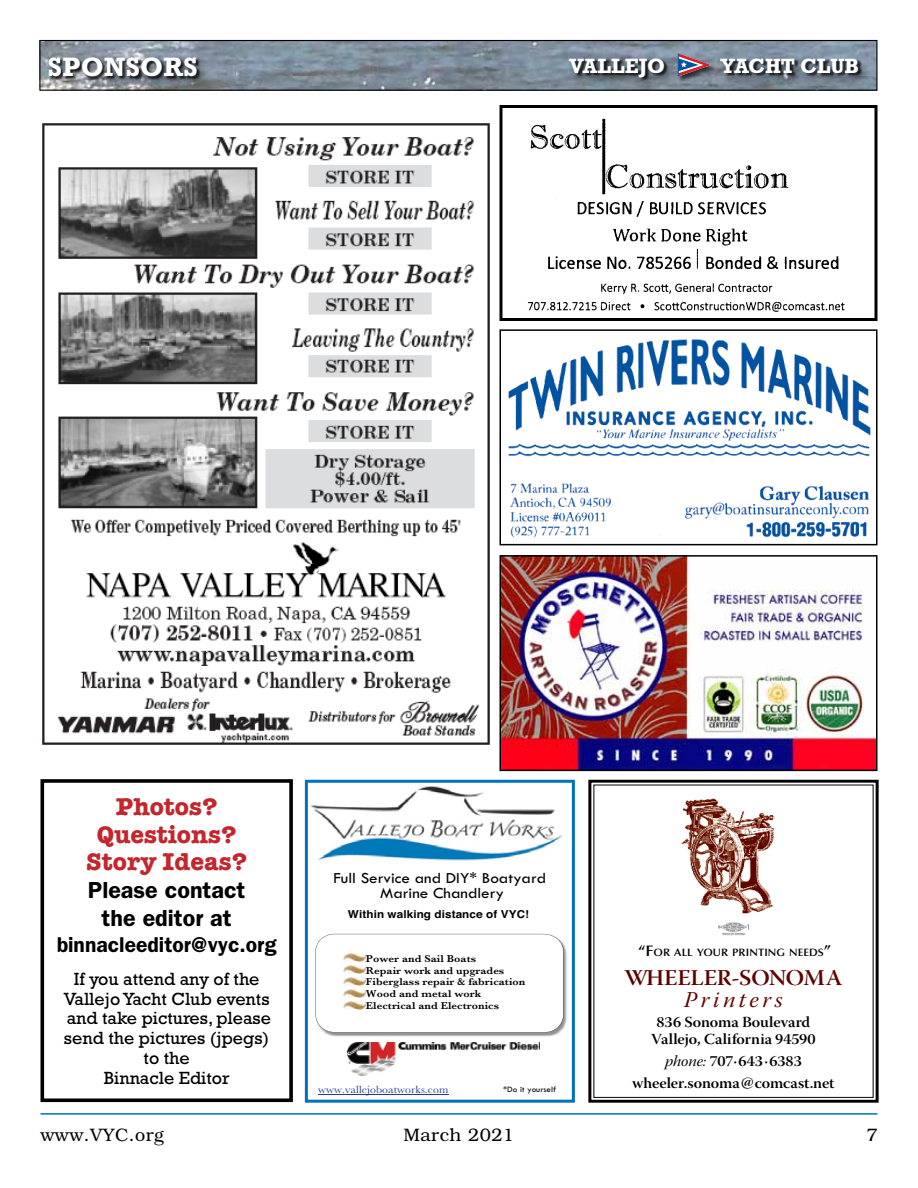
<style>
.page{position:relative;width:918px;height:1188px;background:#fff}
.page>*{position:absolute;margin:0;border:0;box-sizing:border-box;transform-origin:0 0}
.t1{font:700 27px "Rockwell";letter-spacing:.01em;color:#fff}
.t2{font:700 25.05px/27.8px "American Typewriter";color:#c4262d;text-align:center}
.t3{font:600 23.25px/28px "Franklin Gothic";color:#000;text-align:center}
.t4{font:22.5px "Warnock Pro Semibold Subh";letter-spacing:-.005em;color:#5c0300;scale:1.04 1}
.t5{font:22.5px "Warnock Pro It Subh";letter-spacing:.155em;color:#5c0300;scale:1.04 1}
.t6{font:600 21.6px "Franklin Gothic";color:#000}
.t7{font:700 21px "Rockwell";color:#fff}
.t8{font:18px/19.8px "Rockwell";color:#000;text-align:center}
.t9{font:300 18px "Bookman";letter-spacing:.025em;color:#000}
.t10{font:15.9px/15.6px "Tw Cen";color:#000;text-align:center;scale:1.07 1}
.t11{font:15.3px/16.6px "Warnock Pro Semibold Subh";letter-spacing:-.005em;color:#000;text-align:center;scale:1.04 1}
.t12{font:700 10.95px "Helvetica";letter-spacing:.005em;color:#000;scale:1.07 1}
.t13{font:10.95px "Baskerville";letter-spacing:.005em;color:#263a96;scale:1.07 1}
.t14{font:600 10.65px "Optima";letter-spacing:.005em;color:#000;scale:1.04 1}
.t15{font:600 10.35px/12px "Baskerville";letter-spacing:.005em;color:#000;scale:1.07 1}
.t16{font:8.55px "Tw Cen";color:#000;scale:1.07 1}
.s1{font-size:15.3px}
.s2{font-family:"Warnock Pro It Subh"}
</style>
<div class="page">
<img style="left:508px;top:339px;width:363px;height:199px">
<div style="left:500px;top:329px;width:378px;height:216px;border:2px solid #000"></div>
<img style="left:503px;top:558px;width:372px;height:210px">
<div style="left:500px;top:555px;width:378px;height:216px;border:2px solid #000"></div>
<img style="left:41px;top:42px;width:835px;height:47px">
<div style="left:39px;top:40px;width:839px;height:51px;border:1px solid #000"></div>
<div style="left:45px;top:54px;width:825px;height:36px;background:#000;opacity:.5"></div>
<div style="left:49px;top:57px;width:813px;height:24px;background:#000;opacity:.75"></div>
<div style="left:678px;top:53px;width:39px;height:30px;background:#000;opacity:.67"></div>
<svg style="left:678px;top:53px;width:33px;height:24px"></svg>
<hr style="left:40px;top:1113px;width:838px;height:2px;background:#0072bc">
<img style="left:42px;top:123px;width:448px;height:622px">
<img style="left:528px;top:118px;width:317px;height:194px">
<div style="left:500px;top:105px;width:378px;height:216px;border:3px solid #000"></div>
<svg style="left:588px;top:779px;width:291px;height:324px"></svg>
<img style="left:680px;top:798px;width:95px;height:116px">
<img style="left:716px;top:920px;width:36px;height:16px">
<img style="left:310px;top:786px;width:253px;height:75px">
<img style="left:324px;top:933px;width:243px;height:104px">
<svg style="left:315px;top:934px;width:249px;height:98px"></svg>
<img style="left:347px;top:1043px;width:193px;height:32px">
<hr style="left:318px;top:1094px;width:130px;height:1px;background:#263a96">
<img style="left:344px;top:953px;width:22px;height:9px">
<img style="left:344px;top:965px;width:22px;height:9px">
<img style="left:344px;top:977px;width:22px;height:8px">
<img style="left:344px;top:989px;width:22px;height:8px">
<img style="left:344px;top:1001px;width:22px;height:8px">
<div style="left:305px;top:780px;width:270px;height:323px;border:3px solid #0072bc"></div>
<div style="left:40px;top:779px;width:253px;height:323px;border:4px solid #000"></div>
<h1 class="t1" style="left:48px;top:51px;width:152px">SPONSORS</h1>
<h3 class="t7" style="left:569px;top:53px;width:97px">VALLEJO</h3>
<h3 class="t7" style="left:720px;top:53px;width:140px">YACHT CLUB</h3>
<h2 class="t2" style="left:86px;top:791px;width:162px">Photos?<br>Questions?<br>Story Ideas?</h2>
<h3 class="t3" style="left:88px;top:876px;width:159px">Please contact the editor at</h3>
<h3 class="t6" style="left:57px;top:932px;width:221px">binnacleeditor@vyc.org</h3>
<h3 class="t8" style="left:64px;top:969px;width:209px">If you attend any of the<br>Vallejo Yacht Club events and take pictures, please send the pictures (jpegs) to the<br>Binnacle Editor</h3>
<h3 class="t10" style="left:333px;top:870px;width:200px">Full Service and DIY* Boatyard<br>Marine Chandlery</h3>
<p class="t12" style="left:348px;top:905px;width:171px">Within walking distance of VYC!</p>
<p class="t15" style="left:366px;top:952px;width:151px">Power and Sail Boats<br>Repair work and upgrades<br>Fiberglass repair &amp; fabrication<br>Wood and metal work<br>Electrical and Electronics</p>
<p class="t13" style="left:318px;top:1083px;width:123px">www.vallejoboatworks.com</p>
<p class="t16" style="left:503px;top:1084px;width:51px">*Do it yourself</p>
<p class="t14" style="left:638px;top:946px;width:186px"><span class="s1">“F</span>OR ALL YOUR PRINTING NEEDS<span class="s1">”</span></p>
<h3 class="t4" style="left:624px;top:964px;width:211px">WHEELER-SONOMA</h3>
<h3 class="t5" style="left:684px;top:987px;width:96px">Printers</h3>
<h3 class="t11" style="left:651px;top:1014px;width:160px">836 Sonoma Boulevard<br>Vallejo, California 94590</h3>
<h3 class="t11" style="left:632px;top:1050px;width:196px;line-height:21.6px"><span class="s2">phone:</span> 707·643·6383 wheeler.sonoma@comcast.net</h3>
<h3 class="t9" style="left:40px;top:1125px;width:125px">www.VYC.org</h3>
<h3 class="t9" style="left:403px;top:1125px;width:112px">March 2021</h3>
<h3 class="t9" style="left:866px;top:1125px;width:13px">7</h3>
</div>
